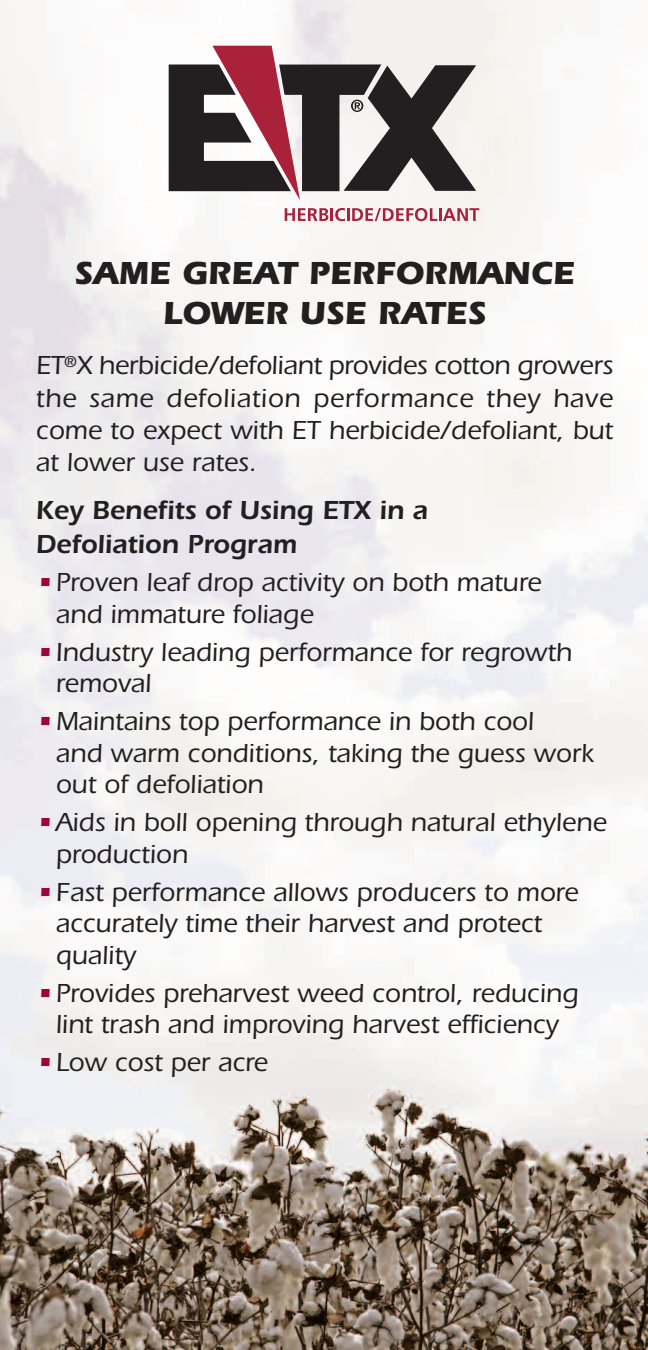
<style>
.page{position:relative;width:648px;height:1350px;background:#fff}
.page>*{position:absolute;margin:0;border:0;box-sizing:border-box;transform-origin:0 0}
.t1{font:700 33px/39.6px "Itc Eras";color:#231f20;text-align:center}
.t2{font:500 27px/31.5px "Itc Eras";color:#231f20}
.t3{font:600 27px/34.5px "Itc Eras";color:#231f20}
.s1{color:#9d053a}
</style>
<div class="page">
<img style="left:0;top:0;width:648px;height:1350px">
<svg style="left:285px;top:208px;width:194px;height:13px"></svg>
<svg style="left:169px;top:46px;width:307px;height:154px"></svg>
<p class="t1" style="left:74px;top:257px;width:502px">SAME GREAT PERFORMANCE<br>LOWER USE RATES</p>
<p class="t2" style="left:36px;top:352px;width:579px;line-height:32.4px;text-align:justify">ET<sup>®</sup>X herbicide/defoliant provides cotton growers the same defoliation performance they have come to expect with ET herbicide/defoliant, but at lower use rates.</p>
<p class="t3" style="left:36px;top:496px;width:393px">Key Benefits of Using ETX in a<br>Defoliation Program</p>
<p class="t2" style="left:56px;top:570px;width:487px;text-indent:-18px"><span class="s1">•</span>Proven leaf drop activity on both mature and immature foliage</p>
<p class="t2" style="left:56px;top:639px;width:518px;text-indent:-18px"><span class="s1">•</span>Industry leading performance for regrowth removal</p>
<p class="t2" style="left:56px;top:709px;width:540px;text-indent:-18px"><span class="s1">•</span>Maintains top performance in both cool<br>and warm conditions, taking the guess work out of defoliation</p>
<p class="t2" style="left:56px;top:809px;width:552px;text-indent:-18px"><span class="s1">•</span>Aids in boll opening through natural ethylene production</p>
<p class="t2" style="left:56px;top:879px;width:524px;text-indent:-18px"><span class="s1">•</span>Fast performance allows producers to more accurately time their harvest and protect quality</p>
<p class="t2" style="left:38px;top:980px;width:542px;text-align:center"><span class="s1">•</span>Provides preharvest weed control, reducing lint trash and improving harvest efficiency</p>
<p class="t2" style="left:38px;top:1049px;width:232px"><span class="s1">•</span>Low cost per acre</p>
</div>
